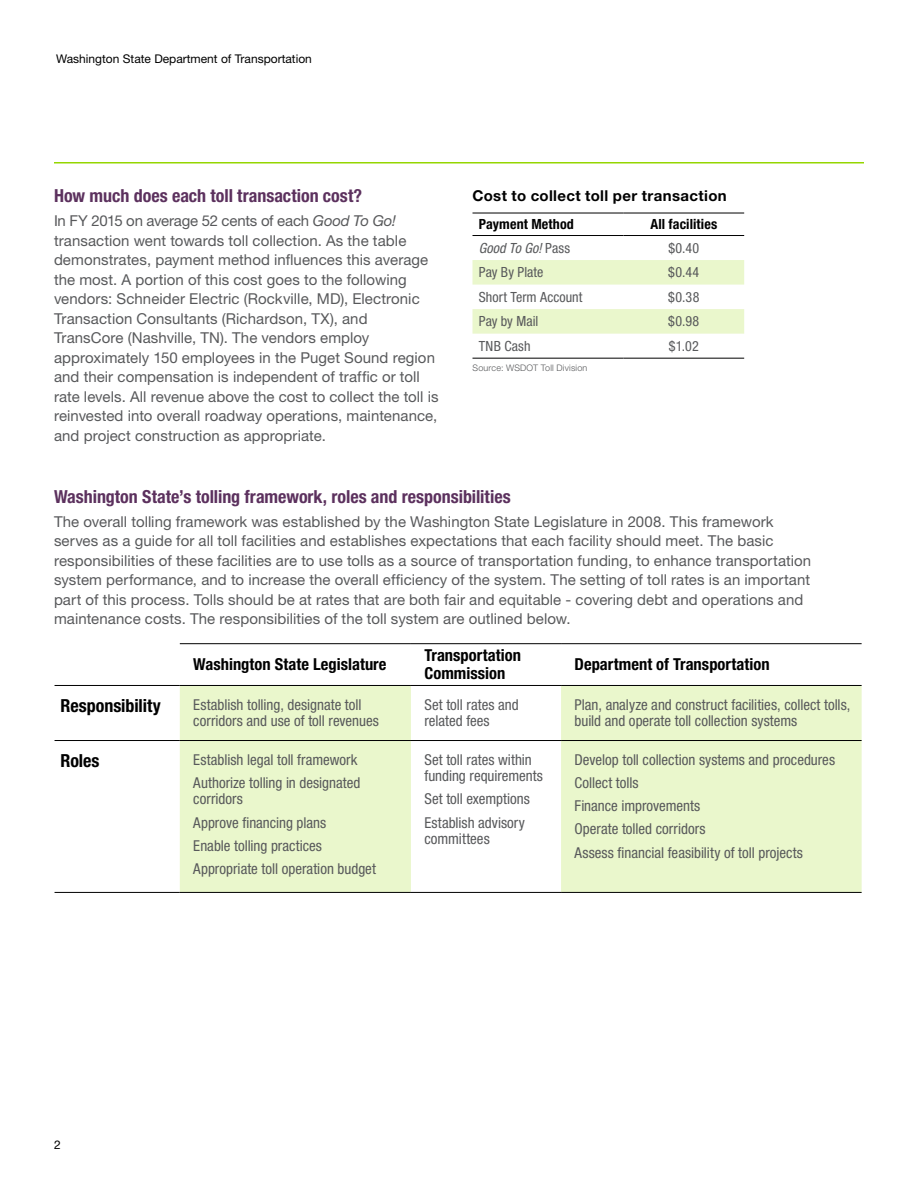
<style>
.page{position:relative;width:918px;height:1188px;background:#fff}
.page>*{position:absolute;margin:0;border:0;box-sizing:border-box;transform-origin:0 0}
.t1{font:700 condensed 18px "Helvetica Neue LT Std";color:#5c315e}
.t2{font:700 condensed 18px "Helvetica Neue LT Std";color:#000}
.t3{font:700 condensed 16.5px/18px "Helvetica Neue LT Std";color:#000}
.t4{font:15px/19.5px "Helvetica Neue LT Std";letter-spacing:.005em;color:#58595b}
.t5{font:condensed 15px/23.2px "Helvetica Neue LT Std";color:#58595b}
.t6{font:700 15px "Helvetica Neue LT Std";letter-spacing:.025em;color:#000}
.t7{font:condensed 14.1px "Helvetica Neue LT Std";letter-spacing:.01em;color:#58595b}
.t8{font:700 condensed 14.1px "Helvetica Neue LT Std";letter-spacing:.01em;color:#000}
.t9{font:italic condensed 14.1px "Helvetica Neue LT Std";letter-spacing:.005em;color:#58595b}
.t10{font:12px "Helvetica Neue LT Std";color:#000}
.t11{font:300 9px "Helvetica Neue LT Std";letter-spacing:.025em;color:#58595b}
.s1{font-style:italic}
.s2{font-style:normal}
</style>
<div class="page">
<hr style="left:54px;top:162px;width:810px;height:2px;background:#95d600">
<svg style="left:472px;top:260px;width:272px;height:98px"></svg>
<hr style="left:472px;top:213px;width:152px;height:1px;background:#000">
<hr style="left:624px;top:213px;width:120px;height:1px;background:#000">
<hr style="left:472px;top:235px;width:152px;height:1px;background:#000">
<hr style="left:624px;top:235px;width:120px;height:1px;background:#000">
<hr style="left:472px;top:358px;width:152px;height:1px;background:#000">
<hr style="left:624px;top:358px;width:120px;height:1px;background:#000">
<svg style="left:180px;top:686px;width:682px;height:206px;fill:#eaf7cc"></svg>
<hr style="left:180px;top:643px;width:231px;height:1px;background:#000">
<hr style="left:411px;top:643px;width:150px;height:1px;background:#000">
<hr style="left:561px;top:643px;width:301px;height:1px;background:#000">
<hr style="left:180px;top:685px;width:231px;height:1px;background:#000">
<hr style="left:411px;top:685px;width:150px;height:1px;background:#000">
<hr style="left:561px;top:685px;width:301px;height:1px;background:#000">
<hr style="left:180px;top:740px;width:231px;height:1px;background:#000">
<hr style="left:411px;top:740px;width:150px;height:1px;background:#000">
<hr style="left:561px;top:740px;width:301px;height:1px;background:#000">
<hr style="left:180px;top:892px;width:231px;height:1px;background:#000">
<hr style="left:411px;top:892px;width:150px;height:1px;background:#000">
<hr style="left:561px;top:892px;width:301px;height:1px;background:#000">
<hr style="left:55px;top:685px;width:125px;height:1px;background:#000">
<hr style="left:55px;top:740px;width:125px;height:1px;background:#000">
<hr style="left:55px;top:892px;width:125px;height:1px;background:#000">
<p class="t10" style="left:56px;top:51px;width:257px">Washington State Department of Transportation</p>
<p class="t1" style="left:54px;top:185px;width:310px">How much does each toll transaction cost?</p>
<p class="t4" style="left:54px;top:211px;width:386px">In FY 2015 on average 52 cents of each <span class="s1">Good To Go! </span>transaction went towards toll collection. As the table demonstrates, payment method influences this average the most. A portion of this cost goes to the following vendors: Schneider Electric (Rockville, MD), Electronic Transaction Consultants (Richardson, TX), and TransCore (Nashville, TN). The vendors employ approximately 150 employees in the Puget Sound region and their compensation is independent of traffic or toll rate levels. All revenue above the cost to collect the toll is reinvested into overall roadway operations, maintenance, and project construction as appropriate.</p>
<p class="t6" style="left:472px;top:186px;width:256px">Cost to collect toll per transaction</p>
<p class="t8" style="left:479px;top:216px;width:97px">Payment Method</p>
<p class="t8" style="left:650px;top:216px;width:68px">All facilities</p>
<p class="t9" style="left:479px;top:240px;width:93px">Good To Go! <span class="s2">Pass</span></p>
<p class="t7" style="left:668px;top:240px;width:33px">$0.40</p>
<p class="t7" style="left:479px;top:264px;width:66px">Pay By Plate</p>
<p class="t7" style="left:668px;top:264px;width:33px">$0.44</p>
<p class="t7" style="left:479px;top:289px;width:105px">Short Term Account</p>
<p class="t7" style="left:668px;top:289px;width:33px">$0.38</p>
<p class="t7" style="left:479px;top:313px;width:61px">Pay by Mail</p>
<p class="t7" style="left:668px;top:313px;width:33px">$0.98</p>
<p class="t7" style="left:479px;top:338px;width:53px">TNB Cash</p>
<p class="t7" style="left:669px;top:338px;width:32px">$1.02</p>
<p class="t11" style="left:472px;top:362px;width:116px">Source: WSDOT Toll Division</p>
<p class="t1" style="left:54px;top:486px;width:458px">Washington State’s tolling framework, roles and responsibilities</p>
<p class="t4" style="left:54px;top:511px;width:759px">The overall tolling framework was established by the Washington State Legislature in 2008. This framework serves as a guide for all toll facilities and establishes expectations that each facility should meet. The basic responsibilities of these facilities are to use tolls as a source of transportation funding, to enhance transportation system performance, and to increase the overall efficiency of the system. The setting of toll rates is an important part of this process. Tolls should be at rates that are both fair and equitable - covering debt and operations and maintenance costs. The responsibilities of the toll system are outlined below.</p>
<p class="t3" style="left:193px;top:655px;width:195px">Washington State Legislature</p>
<p class="t3" style="left:424px;top:646px;width:98px">Transportation<br>Commission</p>
<p class="t3" style="left:575px;top:655px;width:197px">Department of Transportation</p>
<p class="t2" style="left:61px;top:695px;width:102px">Responsibility</p>
<p class="t5" style="left:193px;top:696px;width:187px;line-height:16.5px">Establish tolling, designate toll corridors and use of toll revenues</p>
<p class="t5" style="left:424px;top:696px;width:96px;line-height:16.5px">Set toll rates and related fees</p>
<p class="t5" style="left:575px;top:696px;width:277px;line-height:16.5px">Plan, analyze and construct facilities, collect tolls, build and operate toll collection systems</p>
<p class="t2" style="left:61px;top:750px;width:41px">Roles</p>
<p class="t5" style="left:193px;top:748px;width:168px">Establish legal toll framework<br>Authorize tolling in designated</p>
<p class="t5" style="left:193px;top:787px;width:184px">corridors<br>Approve financing plans<br>Enable tolling practices<br>Appropriate toll operation budget</p>
<p class="t5" style="left:424px;top:751px;width:120px;line-height:16.5px">Set toll rates within funding requirements</p>
<p class="t5" style="left:424px;top:787px;width:107px">Set toll exemptions<br>Establish advisory</p>
<p class="t5" style="left:424px;top:827px;width:67px">committees</p>
<p class="t5" style="left:575px;top:748px;width:262px">Develop toll collection systems and procedures<br>Collect tolls<br>Finance improvements<br>Operate tolled corridors<br>Assess financial feasibility of toll projects</p>
<p class="t10" style="left:54px;top:1138px;width:8px">2</p>
</div>
